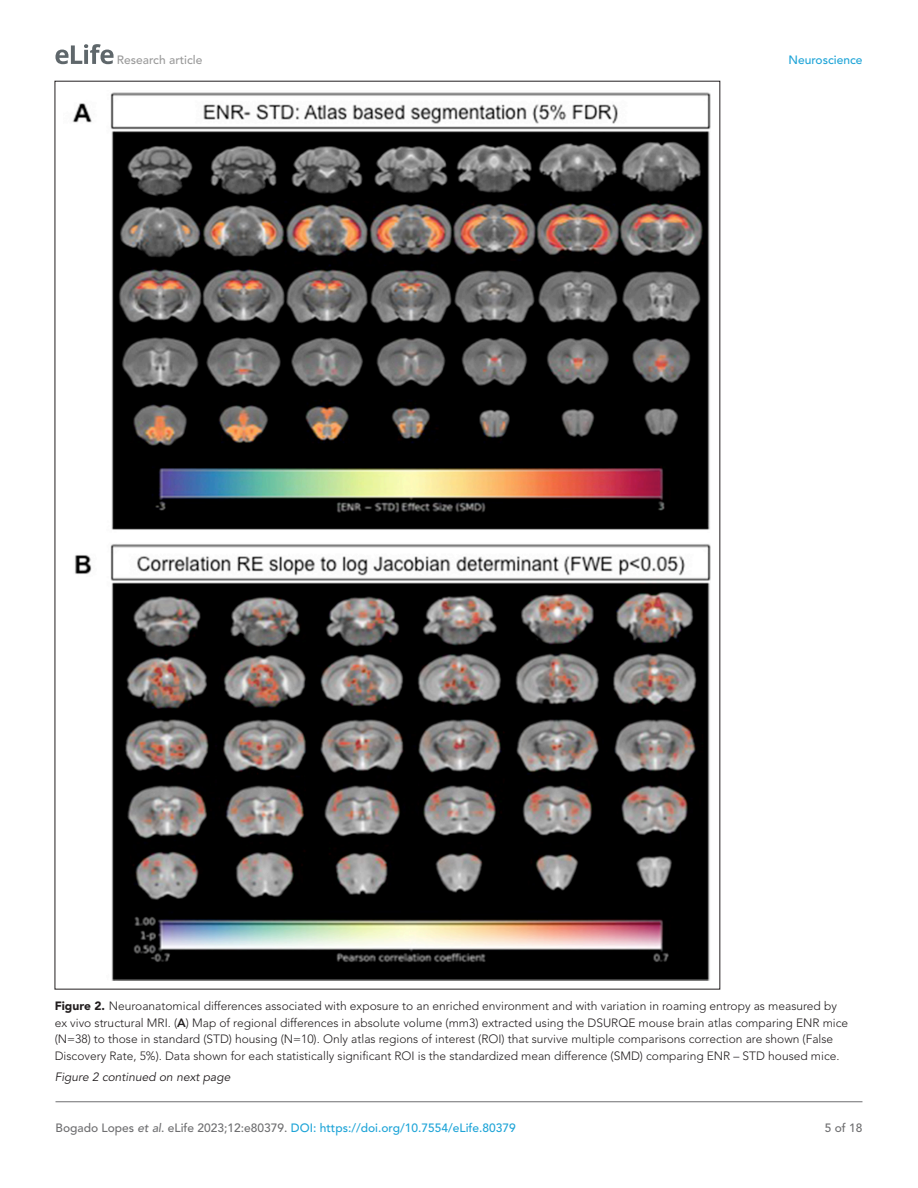
<style>
.page{position:relative;width:918px;height:1188px;background:#fff}
.page>*{position:absolute;margin:0;border:0;box-sizing:border-box;transform-origin:0 0}
.t1{font:300 12px/16.5px "Avenir LT Std";color:#231f20}
.t2{font:500 12px "Avenir LT Std";color:#1ea4d7}
.t3{font:italic 12px "Avenir LT Std";color:#231f20}
.t4{font:500 12px "Avenir LT Std";color:#9a9a9a}
.t5{font:500 12px "Avenir LT Std";color:#6e6e70}
.s1{font-weight:900}
.s2{font-weight:800}
.s3{color:#6e6e70}
.s4{font-style:italic;color:#6e6e70}
</style>
<div class="page">
<svg style="left:55px;top:44px;width:59px;height:20px"></svg>
<hr style="left:56px;top:1101px;width:806px;height:1px;background:#6e6e70">
<img style="left:72px;top:92px;width:639px;height:888px">
<p class="t4" style="left:117px;top:53px;width:87px">Research article</p>
<p class="t2" style="left:788px;top:53px;width:76px">Neuroscience</p>
<p class="t1" style="left:55px;top:998px;width:795px"><span class="s1">Figure 2.</span> Neuroanatomical differences associated with exposure to an enriched environment and with variation in roaming entropy as measured by ex vivo structural MRI. (<span class="s2">A</span>) Map of regional differences in absolute volume (mm3) extracted using the DSURQE mouse brain atlas comparing ENR mice (N=38) to those in standard (STD) housing (N=10). Only atlas regions of interest (ROI) that survive multiple comparisons correction are shown (False Discovery Rate, 5%). Data shown for each statistically significant ROI is the standardized mean difference (SMD) comparing ENR – STD housed mice.</p>
<p class="t3" style="left:55px;top:1070px;width:177px">Figure 2 continued on next page</p>
<p class="t2" style="left:56px;top:1121px;width:462px"><span class="s3">Bogado Lopes</span> <span class="s4">et al</span><span class="s3">. eLife 2023;12:e80379.</span> DOI: https://doi.org/10.7554/eLife.80379</p>
<p class="t5" style="left:825px;top:1121px;width:39px">5 of 18</p>
</div>
